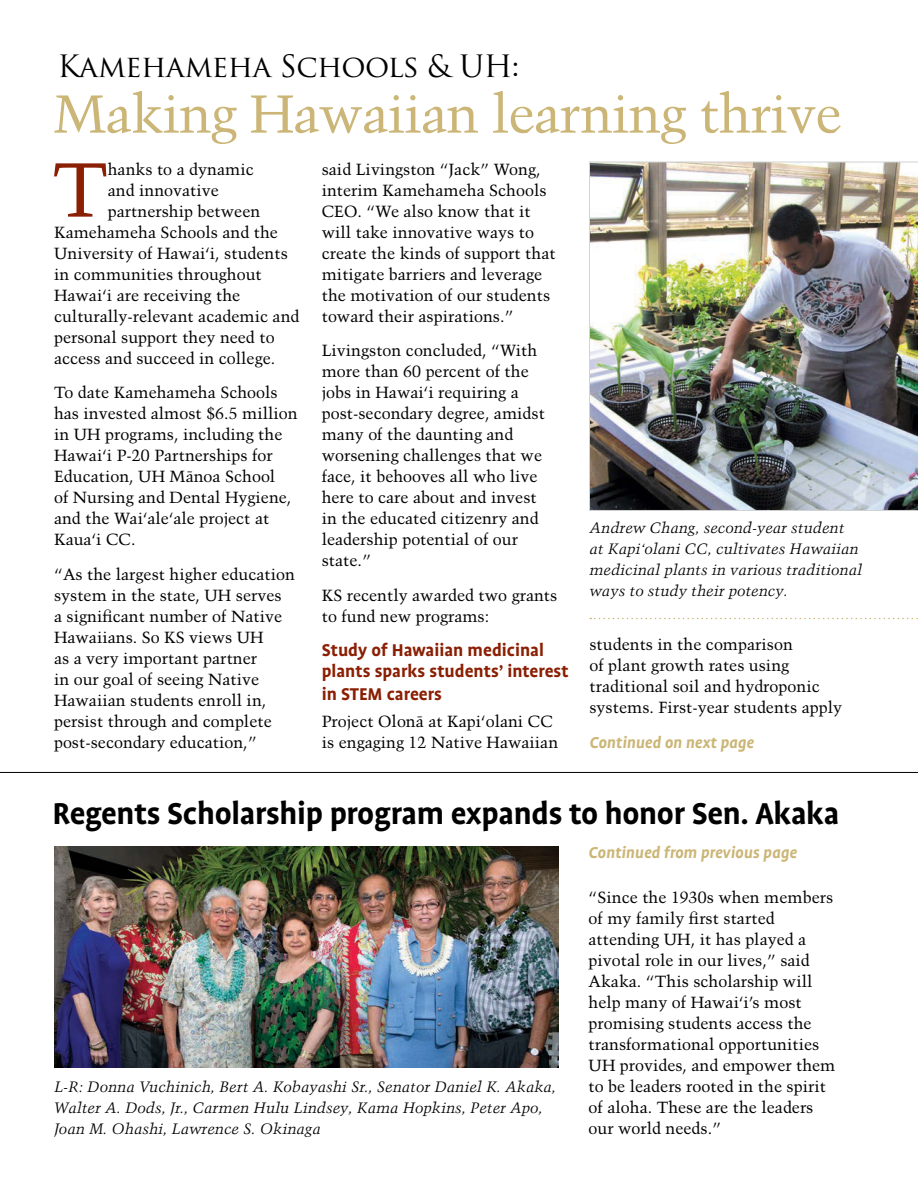
<style>
.page{position:relative;width:918px;height:1188px;background:#fff}
.page>*{position:absolute;margin:0;border:0;box-sizing:border-box;transform-origin:0 0}
.t1{font:76.35px "Trump Mediaeval LTCYR";color:#8a1f03}
.t2{font:53.25px "Trump Mediaeval LTCYR";letter-spacing:-.02em;color:#cbb677}
.t3{font:700 34.5px "Profile Pro";letter-spacing:-.01em;color:#000}
.t4{font:30px "Trajan Pro";letter-spacing:-.02em;color:#000}
.t5{font:700 19.5px/21.8px "Profile Pro";color:#8a1f03}
.t6{font:italic 700 18px "Profile Pro";color:#cbb677}
.t7{font:16.2px/21px "Trump Mediaeval LTCYR";color:#000}
.t8{font:italic 15px/21px "Trump Mediaeval LTCYR";color:#000}
</style>
<div class="page">
<img style="left:54px;top:846px;width:504px;height:222px">
<hr style="left:0;top:772px;width:918px;height:1px;background:#000">
<img style="left:589px;top:162px;width:329px;height:349px">
<svg style="left:590px;top:618px;width:328px;height:1px"></svg>
<h3 class="t4" style="left:58px;top:47px;width:463px">Kamehameha Schools &amp; UH:</h3>
<h2 class="t2" style="left:53px;top:77px;width:790px">Making Hawaiian learning thrive</h2>
<p class="t7" style="left:322px;top:158px;width:236px">said Livingston “Jack” Wong, interim Kamehameha Schools<br>CEO. “We also know that it will take innovative ways to create the kinds of support that mitigate barriers and leverage the motivation of our students toward their aspirations.”</p>
<p class="t7" style="left:322px;top:339px;width:225px">Livingston concluded, “With more than 60 percent of the jobs in Hawai‘i requiring a post-secondary degree, amidst many of the daunting and worsening challenges that we face, it behooves all who live here to care about and invest in the educated citizenry and leadership potential of our state.”</p>
<p class="t7" style="left:322px;top:583px;width:237px">KS recently awarded two grants to fund new programs:</p>
<p class="t5" style="left:322px;top:640px;width:248px">Study of Hawaiian medicinal plants sparks students’ interest in STEM careers</p>
<p class="t7" style="left:322px;top:710px;width:238px">Project Olonā at Kapi‘olani CC is engaging 12 Native Hawaiian</p>
<h1 class="t1" style="left:53px;top:137px;width:57px">T</h1>
<p class="t7" style="left:108px;top:158px;width:148px">hanks to a dynamic</p>
<p class="t7" style="left:108px;top:179px;width:113px">and innovative</p>
<p class="t7" style="left:108px;top:200px;width:154px">partnership between</p>
<p class="t7" style="left:54px;top:221px;width:225px">Kamehameha Schools and the</p>
<p class="t7" style="left:54px;top:242px;width:235px">University of Hawai‘i, students</p>
<p class="t7" style="left:54px;top:263px;width:209px">in communities throughout</p>
<p class="t7" style="left:54px;top:284px;width:188px">Hawai‘i are receiving the</p>
<p class="t7" style="left:54px;top:305px;width:247px">culturally-relevant academic and</p>
<p class="t7" style="left:54px;top:326px;width:222px">personal support they need to</p>
<p class="t7" style="left:54px;top:347px;width:223px">access and succeed in college.</p>
<p class="t7" style="left:54px;top:381px;width:245px">To date Kamehameha Schools has invested almost $6.5 million in UH programs, including the<br>Hawai‘i P-20 Partnerships for<br>Education, UH Mānoa School<br>of Nursing and Dental Hygiene, and the Wai‘ale‘ale project at<br>Kaua‘i CC.</p>
<p class="t7" style="left:54px;top:562px;width:242px">“As the largest higher education system in the state, UH serves<br>a significant number of Native<br>Hawaiians. So KS views UH<br>as a very important partner<br>in our goal of seeing Native<br>Hawaiian students enroll in, persist through and complete post-secondary education,”</p>
<p class="t8" style="left:590px;top:517px;width:274px">Andrew Chang, second-year student at Kapi‘olani CC, cultivates Hawaiian medicinal plants in various traditional ways to study their potency.</p>
<p class="t7" style="left:590px;top:633px;width:254px">students in the comparison<br>of plant growth rates using traditional soil and hydroponic systems. First-year students apply</p>
<p class="t6" style="left:590px;top:732px;width:166px">Continued on next page</p>
<h3 class="t3" style="left:52px;top:793px;width:788px">Regents Scholarship program expands to honor Sen. Akaka</h3>
<p class="t8" style="left:54px;top:1075px;width:504px">L-R: Donna Vuchinich, Bert A. Kobayashi Sr., Senator Daniel K. Akaka,<br>Walter A. Dods, Jr., Carmen Hulu Lindsey, Kama Hopkins, Peter Apo,<br>Joan M. Ohashi, Lawrence S. Okinaga</p>
<p class="t6" style="left:589px;top:842px;width:210px">Continued from previous page</p>
<p class="t7" style="left:589px;top:886px;width:248px">“Since the 1930s when members of my family first started attending UH, it has played a pivotal role in our lives,” said<br>Akaka. “This scholarship will help many of Hawai‘i’s most promising students access the transformational opportunities<br>UH provides, and empower them to be leaders rooted in the spirit of aloha. These are the leaders our world needs.”</p>
</div>
